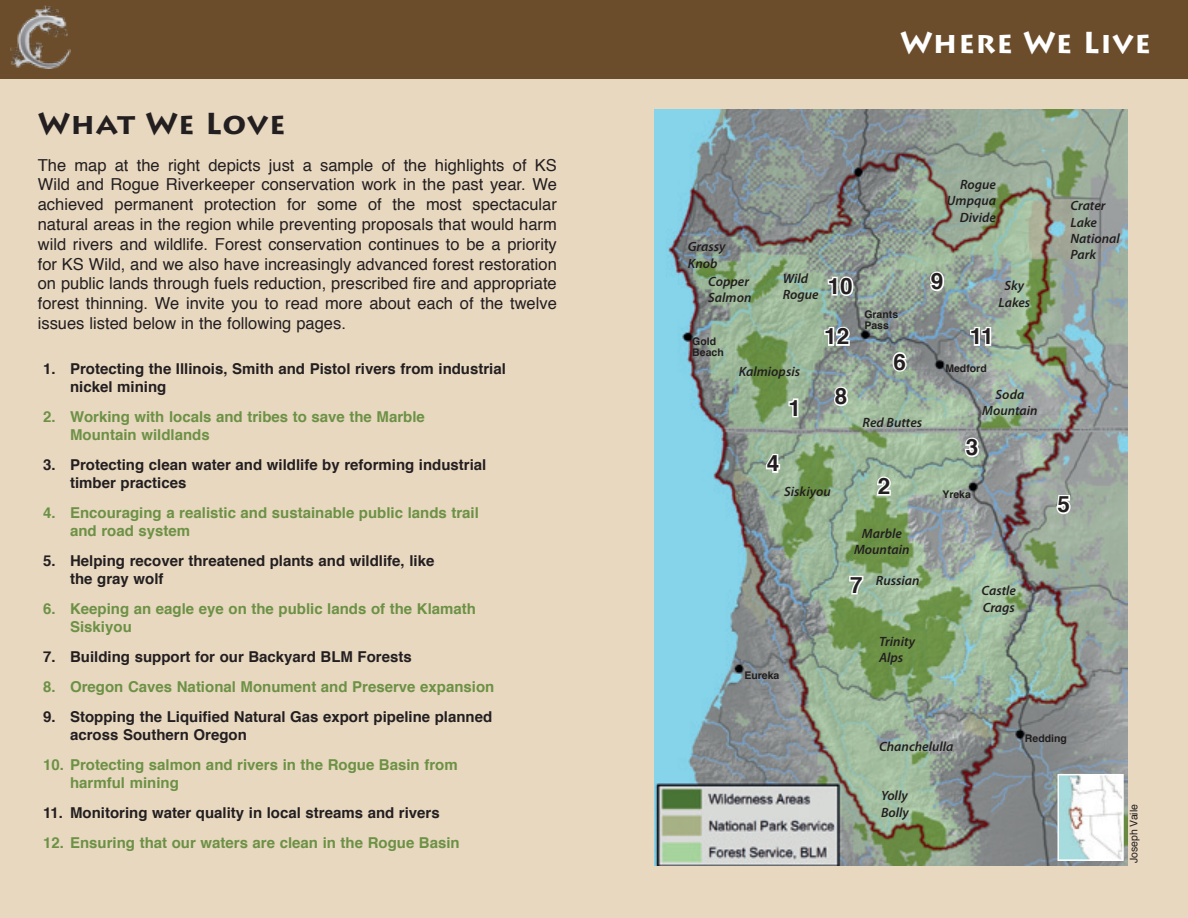
<style>
.page{position:relative;width:1188px;height:918px;background:#fff}
.page>*{position:absolute;margin:0;border:0;box-sizing:border-box;transform-origin:0 0}
.t1{font:700 30px "Lithos Pro";letter-spacing:.025em;color:#fff}
.t2{font:700 30px "Lithos Pro";letter-spacing:.025em;color:#231f20}
.t3{font:700 22.5px "Helvetica";color:#231f20}
.t4{font:16.5px/19.8px "Helvetica";color:#231f20;text-align:justify}
.t5{font:700 15px/18px "Helvetica";color:#231f20}
.t6{font:700 15px/18px "Helvetica";color:#6c9145}
.t7{font:italic 600 13.5px/16.2px "Myriad Pro";color:#231f20}
.t8{font:700 10.5px/10.5px "Helvetica";color:#231f20}
.t9{font:10.5px "Helvetica";color:#231f20}
</style>
<div class="page">
<div style="left:0;top:68px;width:1188px;height:850px;background:#e8d8c0"></div>
<div style="left:0;top:0;width:1188px;height:79px;background:#6b4d2c"></div>
<img style="left:10px;top:6px;width:60px;height:62px">
<img style="left:655px;top:110px;width:472px;height:756px">
<img style="left:1060px;top:777px;width:61px;height:81px">
<div style="left:1057px;top:774px;width:67px;height:87px;border:2px solid #fff"></div>
<svg style="left:787px;top:397px;width:13px;height:22px"></svg>
<svg style="left:875px;top:474px;width:18px;height:23px"></svg>
<svg style="left:959px;top:435px;width:22px;height:24px"></svg>
<svg style="left:764px;top:447px;width:18px;height:27px"></svg>
<svg style="left:1055px;top:494px;width:18px;height:23px"></svg>
<svg style="left:891px;top:350px;width:18px;height:23px"></svg>
<svg style="left:848px;top:574px;width:18px;height:22px"></svg>
<svg style="left:832px;top:384px;width:18px;height:24px"></svg>
<svg style="left:928px;top:270px;width:18px;height:24px"></svg>
<svg style="left:826px;top:275px;width:30px;height:23px"></svg>
<svg style="left:968px;top:325px;width:25px;height:22px"></svg>
<svg style="left:823px;top:325px;width:29px;height:22px"></svg>
<h1 class="t2" style="left:38px;top:106px;width:249px">What We Love</h1>
<p class="t4" style="left:38px;top:155px;width:521px">The map at the right depicts just a sample of the highlights of KS Wild and Rogue Riverkeeper conservation work in the past year. We achieved permanent protection for some of the most spectacular natural areas in the region while preventing proposals that would harm wild rivers and wildlife. Forest conservation continues to be a priority for KS Wild, and we also have increasingly advanced forest restoration on public lands through fuels reduction, prescribed fire and appropriate forest thinning. We invite you to read more about each of the twelve issues listed below in the following pages.</p>
<p class="t5" style="left:70px;top:360px;width:437px;text-indent:-27px">1. Protecting the Illinois, Smith and Pistol rivers from industrial nickel mining</p>
<p class="t6" style="left:70px;top:408px;width:356px;text-indent:-27px">2. Working with locals and tribes to save the Marble<br>Mountain wildlands</p>
<p class="t5" style="left:70px;top:456px;width:418px;text-indent:-27px">3. Protecting clean water and wildlife by reforming industrial timber practices</p>
<p class="t6" style="left:70px;top:504px;width:410px;text-indent:-27px">4. Encouraging a realistic and sustainable public lands trail and road system</p>
<p class="t5" style="left:70px;top:552px;width:366px;text-indent:-27px">5. Helping recover threatened plants and wildlife, like the gray wolf</p>
<p class="t6" style="left:70px;top:600px;width:407px;text-indent:-27px">6. Keeping an eagle eye on the public lands of the Klamath<br>Siskiyou</p>
<p class="t5" style="left:43px;top:648px;width:370px">7. Building support for our Backyard BLM Forests</p>
<p class="t6" style="left:43px;top:678px;width:453px">8. Oregon Caves National Monument and Preserve expansion</p>
<p class="t5" style="left:70px;top:708px;width:424px;text-indent:-27px">9. Stopping the Liquified Natural Gas export pipeline planned across Southern Oregon</p>
<p class="t6" style="left:70px;top:756px;width:389px;text-indent:-27px">10. Protecting salmon and rivers in the Rogue Basin from harmful mining</p>
<p class="t5" style="left:43px;top:804px;width:398px">11. Monitoring water quality in local streams and rivers</p>
<p class="t6" style="left:43px;top:834px;width:418px">12. Ensuring that our waters are clean in the Rogue Basin</p>
<h1 class="t1" style="left:900px;top:25px;width:252px">Where We Live</h1>
<p class="t7" style="left:947px;top:176px;width:51px;text-align:right">Rogue<br>Umpqua<br>Divide</p>
<p class="t7" style="left:688px;top:238px;width:39px">Grassy<br>Knob</p>
<p class="t7" style="left:708px;top:273px;width:45px">Copper<br>Salmon</p>
<p class="t7" style="left:783px;top:270px;width:37px">Wild<br>Rogue</p>
<h2 class="t3" style="left:828px;top:268px;width:27px">10</h2>
<h2 class="t3" style="left:931px;top:263px;width:14px">9</h2>
<h2 class="t3" style="left:824px;top:318px;width:27px">12</h2>
<h2 class="t3" style="left:970px;top:318px;width:25px">11</h2>
<p class="t8" style="left:864px;top:309px;width:35px">Grants<br>Pass</p>
<p class="t8" style="left:692px;top:336px;width:33px">Gold<br>Beach</p>
<h2 class="t3" style="left:893px;top:344px;width:14px">6</h2>
<p class="t8" style="left:945px;top:363px;width:43px">Medford</p>
<p class="t7" style="left:739px;top:363px;width:63px">Kalmiopsis</p>
<p class="t7" style="left:998px;top:277px;width:33px;text-align:center">Sky<br>Lakes</p>
<h2 class="t3" style="left:788px;top:390px;width:14px">1</h2>
<h2 class="t3" style="left:767px;top:445px;width:14px">4</h2>
<h2 class="t3" style="left:835px;top:378px;width:14px">8</h2>
<p class="t7" style="left:784px;top:483px;width:48px">Siskiyou</p>
<p class="t7" style="left:863px;top:414px;width:61px">Red Buttes</p>
<h2 class="t3" style="left:878px;top:468px;width:14px">2</h2>
<p class="t7" style="left:854px;top:525px;width:57px;text-align:center">Marble<br>Mountain</p>
<p class="t7" style="left:876px;top:572px;width:45px">Russian</p>
<h2 class="t3" style="left:850px;top:567px;width:14px">7</h2>
<p class="t8" style="left:744px;top:670px;width:37px">Eureka</p>
<p class="t7" style="left:879px;top:633px;width:37px">Trinity<br>Alps</p>
<p class="t7" style="left:982px;top:386px;width:57px;text-align:center">Soda<br>Mountain</p>
<h2 class="t3" style="left:966px;top:429px;width:14px">3</h2>
<p class="t8" style="left:942px;top:489px;width:30px">Yreka</p>
<p class="t7" style="left:982px;top:582px;width:36px">Castle<br>Crags</p>
<p class="t7" style="left:1070px;top:197px;width:51px">Crater<br>Lake<br>National<br>Park</p>
<h2 class="t3" style="left:1057px;top:486px;width:14px">5</h2>
<p class="t7" style="left:879px;top:738px;width:76px">Chanchelulla</p>
<p class="t7" style="left:881px;top:787px;width:29px">Yolly<br>Bolly</p>
<p class="t8" style="left:1025px;top:734px;width:43px">Redding</p>
<p class="t9" style="left:1126px;top:863px;width:61px;rotate:-90deg">Joseph Vaile</p>
</div>
